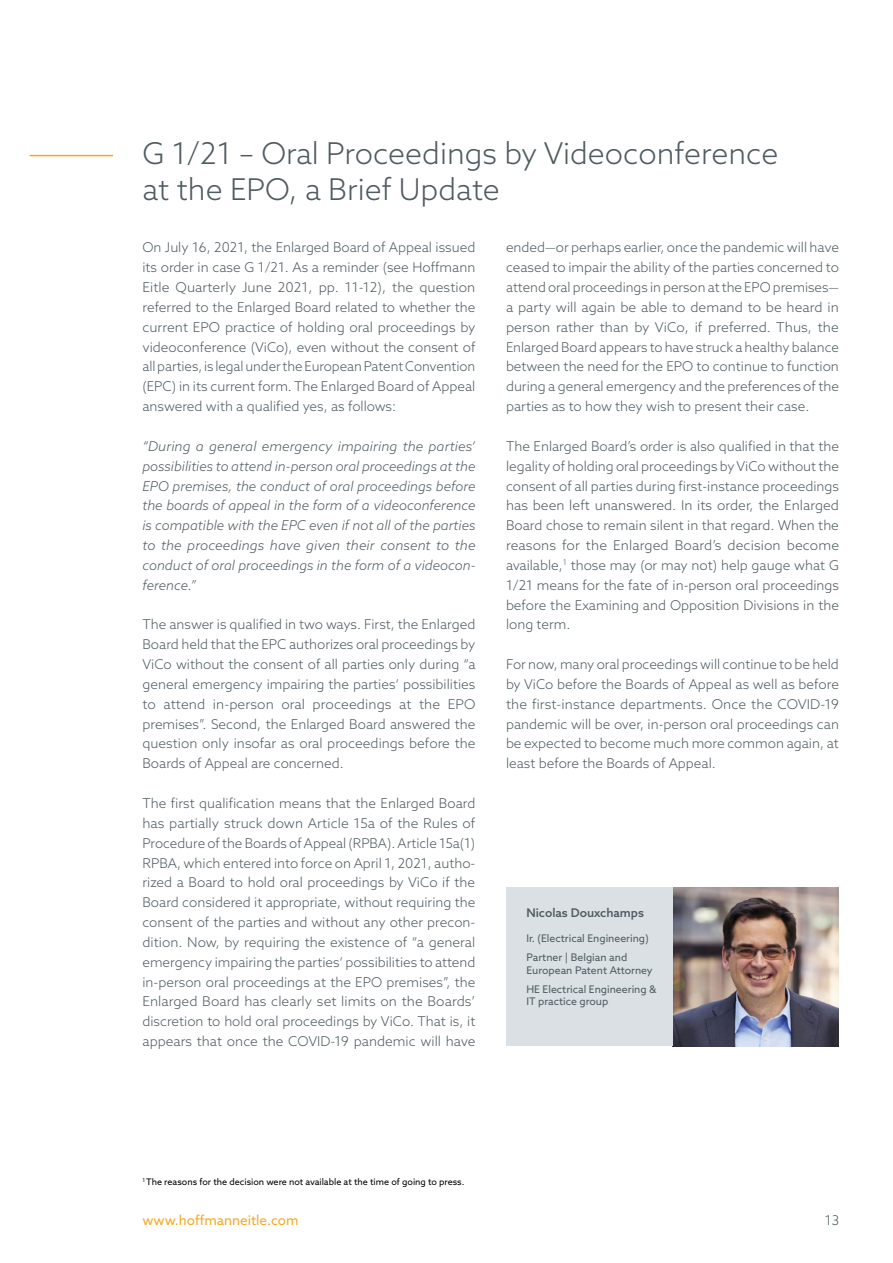
<style>
.page{position:relative;width:893px;height:1263px;background:#fff}
.page>*{position:absolute;margin:0;border:0;box-sizing:border-box;transform-origin:0 0}
.t1{font:300 30px/36px "Azo Sans";color:#4e5b61}
.t2{font:300 13.5px/19.8px "Azo Sans";color:#4e5b61;text-align:justify}
.t3{font:italic 300 13.5px/19.8px "Azo Sans";color:#4e5b61;text-align:justify}
.t4{font:13.5px "Azo Sans";color:#f7a823}
.t5{font:500 12px "Azo Sans";color:#4e5b61}
.t6{font:10.5px/18.9px "Azo Sans";color:#4e5b61}
.t7{font:9px "Azo Sans";color:#000}
</style>
<div class="page">
<hr style="left:30px;top:155px;width:83px;height:1px;background:#f7a823">
<img style="left:506px;top:887px;width:333px;height:159px">
<h1 class="t1" style="left:142px;top:135px;width:637px">G 1/21 – Oral Proceedings by Videoconference at the EPO, a Brief Update</h1>
<p class="t2" style="left:142px;top:238px;width:335px">On July 16, 2021, the Enlarged Board of Appeal issued its order in case G 1/21. As a reminder (see Hoffmann Eitle Quarterly June 2021, pp. 11-12), the question referred to the Enlarged Board related to whether the current EPO practice of holding oral proceedings by videoconference (ViCo), even without the consent of all parties, is legal under the European Patent Convention (EPC) in its current form. The Enlarged Board of Appeal answered with a qualified yes, as follows:</p>
<p class="t3" style="left:142px;top:436px;width:335px">“During a general emergency impairing the parties‘ possibilities to attend in-person oral proceedings at the EPO premises, the conduct of oral proceedings before the boards of appeal in the form of a videoconference is compatible with the EPC even if not all of the parties to the proceedings have given their consent to the conduct of oral proceedings in the form of a videocon&shy;ference.”</p>
<p class="t2" style="left:142px;top:614px;width:335px">The answer is qualified in two ways. First, the Enlarged Board held that the EPC authorizes oral proceedings by ViCo without the consent of all parties only during “a general emergency impairing the parties‘ possibilities to attend in-person oral proceedings at the EPO premises”. Second, the Enlarged Board answered the question only insofar as oral proceedings before the Boards of Appeal are concerned.</p>
<p class="t2" style="left:142px;top:793px;width:334px">The first qualification means that the Enlarged Board has partially struck down Article 15a of the Rules of Procedure of the Boards of Appeal (RPBA). Article 15a(1)<br>RPBA, which entered into force on April 1, 2021, autho&shy;rized a Board to hold oral proceedings by ViCo if the Board considered it appropriate, without requiring the consent of the parties and without any other precon&shy;dition. Now, by requiring the existence of “a general emergency impairing the parties‘ possibilities to attend in-person oral proceedings at the EPO premises”, the Enlarged Board has clearly set limits on the Boards’ discretion to hold oral proceedings by ViCo. That is, it appears that once the COVID-19 pandemic will have</p>
<p class="t2" style="left:506px;top:238px;width:335px">ended—or perhaps earlier, once the pandemic will have ceased to impair the ability of the parties concerned to attend oral proceedings in person at the EPO premises— a party will again be able to demand to be heard in person rather than by ViCo, if preferred. Thus, the Enlarged Board appears to have struck a healthy balance between the need for the EPO to continue to function during a general emergency and the preferences of the parties as to how they wish to present their case.</p>
<p class="t2" style="left:506px;top:436px;width:335px">The Enlarged Board’s order is also qualified in that the legality of holding oral proceedings by ViCo without the consent of all parties during first-instance proceedings has been left unanswered. In its order, the Enlarged Board chose to remain silent in that regard. When the reasons for the Enlarged Board’s decision become available,<sup>1</sup> those may (or may not) help gauge what G 1/21 means for the fate of in-person oral proceedings before the Examining and Opposition Divisions in the long term.</p>
<p class="t2" style="left:506px;top:654px;width:335px">For now, many oral proceedings will continue to be held by ViCo before the Boards of Appeal as well as before the first-instance departments. Once the COVID-19 pandemic will be over, in-person oral proceedings can be expected to become much more common again, at least before the Boards of Appeal.</p>
<p class="t5" style="left:526px;top:904px;width:119px">Nicolas Douxchamps</p>
<p class="t6" style="left:526px;top:929px;width:124px">Ir. (Electrical Engineering)<br>Partner | Belgian and</p>
<p class="t6" style="left:526px;top:960px;width:132px">European Patent Attorney<br>HE Electrical Engineering &amp;</p>
<p class="t6" style="left:526px;top:992px;width:83px">IT practice group</p>
<p class="t7" style="left:142px;top:1176px;width:323px"><sup>1</sup> The reasons for the decision were not available at the time of going to press.</p>
<p class="t4" style="left:142px;top:1211px;width:158px">www.hoffmanneitle.com</p>
<p class="t2" style="left:825px;top:1210px;width:16px">13</p>
</div>
